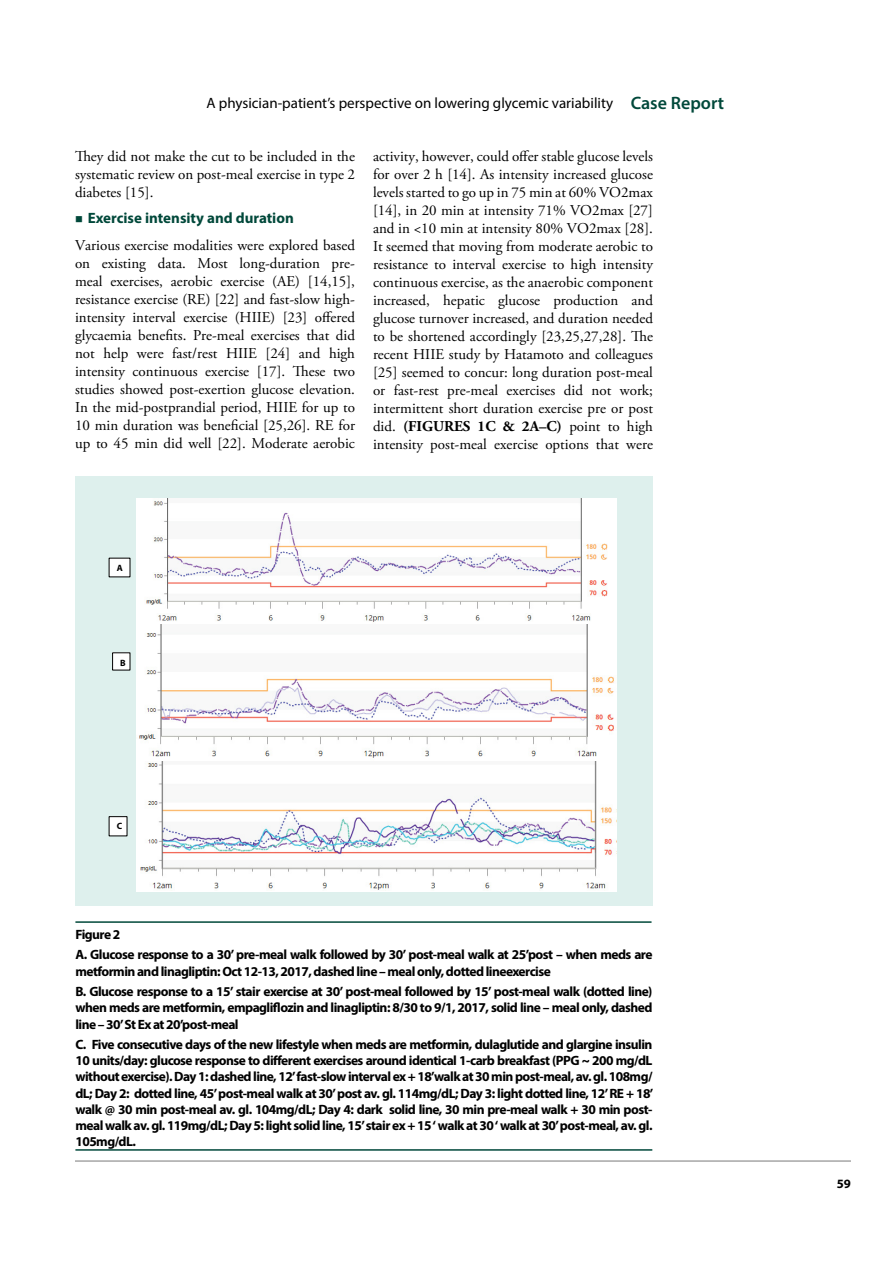
<style>
.page{position:relative;width:893px;height:1263px;background:#fff}
.page>*{position:absolute;margin:0;border:0;box-sizing:border-box;transform-origin:0 0}
.t1{font:15px/18px "Adobe Garamond Pro";color:#000;text-align:justify}
.t2{font:15px "Myriad Pro";color:#000}
.t3{font:700 15px "Myriad Pro";color:#00483a}
.t4{font:700 13.5px/16.2px "Myriad Pro";letter-spacing:-.04em;color:#000}
.t5{font:700 12.75px "Myriad Pro";color:#000}
.t6{font:700 9.15px "Myriad Pro";color:#010101}
.s1{font-weight:600;font-size:18px;color:#00483a}
.s2{font-weight:700}
</style>
<div class="page">
<hr style="left:75px;top:1160px;width:776px;height:2px;background:#a6a6a6">
<hr style="left:75px;top:921px;width:576px;height:2px;background:#00483a">
<hr style="left:75px;top:1149px;width:577px;height:2px;background:#00483a">
<div style="left:75px;top:476px;width:578px;height:429px;background:#def0ed"></div>
<img style="left:137px;top:498px;width:480px;height:393px">
<div style="left:109px;top:558px;width:21px;height:19px;background:#fff"></div>
<img style="left:109px;top:562px;width:21px;height:11px">
<div style="left:113px;top:653px;width:17px;height:17px;background:#fff"></div>
<div style="left:112px;top:652px;width:18px;height:18px;border:1px solid #010101"></div>
<img style="left:113px;top:657px;width:17px;height:9px">
<div style="left:109px;top:817px;width:18px;height:19px;background:#fff"></div>
<div style="left:109px;top:816px;width:18px;height:20px;border:1px solid #010101"></div>
<img style="left:109px;top:820px;width:18px;height:12px">
<p class="t2" style="left:206px;top:94px;width:519px">A physician-patient’s perspective on lowering glycemic variability <span class="s1">Case Report</span></p>
<p class="t1" style="left:75px;top:148px;width:281px">They did not make the cut to be included in the systematic review on post-meal exercise in type 2 diabetes [15].</p>
<p class="t3" style="left:88px;top:209px;width:208px">Exercise intensity and duration</p>
<p class="t1" style="left:75px;top:237px;width:281px">Various exercise modalities were explored based on existing data. Most long-duration pre&shy;meal exercises, aerobic exercise (AE) [14,15], resistance exercise (RE) [22] and fast-slow high&shy;intensity interval exercise (HIIE) [23] offered glycaemia benefits. Pre-meal exercises that did not help were fast/rest HIIE [24] and high intensity continuous exercise [17]. These two studies showed post-exertion glucose elevation.<br>In the mid-postprandial period, HIIE for up to 10 min duration was beneficial [25,26]. RE for up to 45 min did well [22]. Moderate aerobic</p>
<p class="t1" style="left:373px;top:148px;width:281px">activity, however, could offer stable glucose levels for over 2 h [14]. As intensity increased glucose levels started to go up in 75 min at 60% VO2max [14], in 20 min at intensity 71% VO2max [27] and in &lt;10 min at intensity 80% VO2max [28].<br>It seemed that moving from moderate aerobic to resistance to interval exercise to high intensity continuous exercise, as the anaerobic component increased, hepatic glucose production and glucose turnover increased, and duration needed to be shortened accordingly [23,25,27,28]. The recent HIIE study by Hatamoto and colleagues [25] seemed to concur: long duration post-meal or fast-rest pre-meal exercises did not work; intermittent short duration exercise pre or post did. <span class="s2">(FIGURES 1C &amp; 2A–C)</span> point to high intensity post-meal exercise options that were</p>
<p class="t6" style="left:117px;top:562px;width:8px">A</p>
<p class="t6" style="left:120px;top:657px;width:7px">B</p>
<p class="t6" style="left:117px;top:820px;width:7px">C</p>
<p class="t4" style="left:75px;top:924px;width:579px;line-height:20.4px">Figure 2<br>A. Glucose response to a 30’ pre-meal walk followed by 30’ post-meal walk at 25’post – when meds are</p>
<p class="t4" style="left:75px;top:960px;width:579px;line-height:20.4px">metformin and linagliptin: Oct 12-13, 2017, dashed line – meal only, dotted lineexercise<br>B. Glucose response to a 15’ stair exercise at 30’ post-meal followed by 15’ post-meal walk (dotted line)</p>
<p class="t4" style="left:75px;top:999px;width:579px">when meds are metformin, empagliflozin and linagliptin: 8/30 to 9/1, 2017, solid line – meal only, dashed line – 30’St Ex at 20’post-meal</p>
<p class="t4" style="left:75px;top:1036px;width:579px;text-align:justify">C. Five consecutive days of the new lifestyle when meds are metformin, dulaglutide and glargine insulin 10 units/day: glucose response to different exercises around identical 1-carb breakfast (PPG ~ 200 mg/dL without exercise). Day 1: dashed line, 12’fast-slow interval ex + 18’walk at 30 min post-meal, av. gl. 108mg/ dL; Day 2: dotted line, 45’ post-meal walk at 30’ post av. gl. 114mg/dL; Day 3: light dotted line, 12’ RE + 18’ walk @ 30 min post-meal av. gl. 104mg/dL; Day 4: dark solid line, 30 min pre-meal walk + 30 min post&shy;meal walk av. gl. 119mg/dL; Day 5: light solid line, 15’ stair ex + 15 ‘ walk at 30 ‘ walk at 30’ post-meal, av. gl.<br>105mg/dL.</p>
<p class="t5" style="left:837px;top:1176px;width:16px">59</p>
</div>
